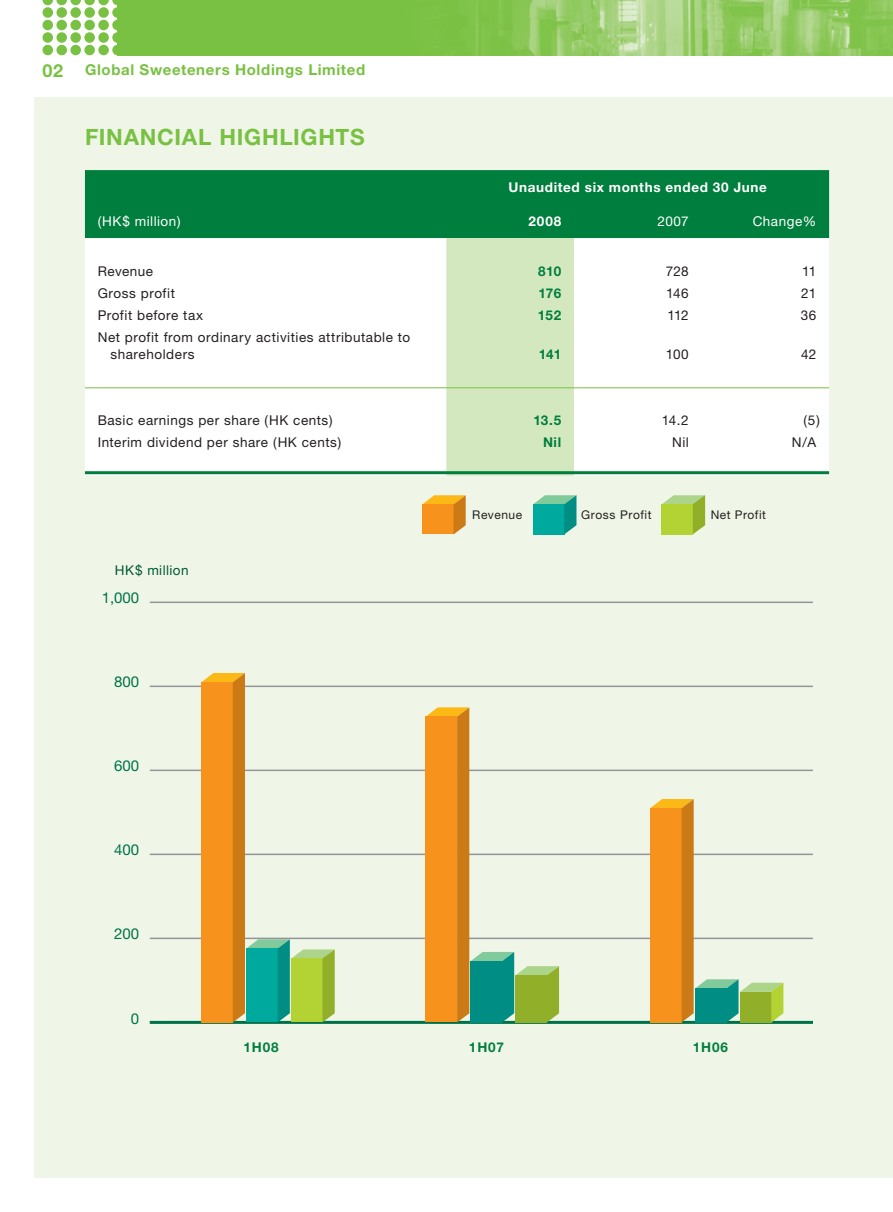
<style>
.page{position:relative;width:893px;height:1212px;background:#fff}
.page>*{position:absolute;margin:0;border:0;box-sizing:border-box;transform-origin:0 0}
.t1{font:700 22.5px "Helvetica Neue";letter-spacing:.03em;color:#79c142}
.t2{font:700 18px "Helvetica Neue";color:#79c142}
.t3{font:700 15px "Helvetica Neue";letter-spacing:.04em;color:#79c142}
.t4{font:15px "Helvetica Neue";color:#007249}
.t5{font:13.5px/17.2px "Helvetica Neue";letter-spacing:.04em;color:#231f20}
.t6{font:700 13.5px "Helvetica Neue";letter-spacing:.05em;color:#fff}
.t7{font:700 13.5px "Helvetica Neue";letter-spacing:.045em;color:#007e3d}
.t8{font:13.5px "Helvetica Neue";letter-spacing:.035em;color:#fff}
.t9{font:13.5px "Helvetica Neue";letter-spacing:.03em;color:#005836}
.t10{font:12px "Helvetica Neue";letter-spacing:.045em;color:#231f20}
</style>
<div class="page">
<div style="left:34px;top:98px;width:859px;height:1080px;background:#eff6e8"></div>
<div style="left:98px;top:7px;width:11px;height:11px;background:#79c142;border-radius:50%"></div>
<div style="left:84px;top:7px;width:11px;height:11px;background:#79c142;border-radius:50%"></div>
<div style="left:70px;top:7px;width:11px;height:11px;background:#79c142;border-radius:50%"></div>
<div style="left:56px;top:7px;width:11px;height:11px;background:#79c142;border-radius:50%"></div>
<div style="left:43px;top:7px;width:10px;height:11px;background:#79c142;border-radius:50%"></div>
<div style="left:112px;top:7px;width:11px;height:11px;background:#79c142;border-radius:50%"></div>
<div style="left:43px;top:20px;width:10px;height:10px;background:#79c142;border-radius:50%"></div>
<div style="left:56px;top:20px;width:11px;height:10px;background:#79c142;border-radius:50%"></div>
<div style="left:70px;top:20px;width:11px;height:10px;background:#79c142;border-radius:50%"></div>
<div style="left:84px;top:20px;width:11px;height:10px;background:#79c142;border-radius:50%"></div>
<div style="left:98px;top:20px;width:11px;height:10px;background:#79c142;border-radius:50%"></div>
<div style="left:112px;top:20px;width:11px;height:10px;background:#79c142;border-radius:50%"></div>
<div style="left:43px;top:32px;width:10px;height:11px;background:#79c142;border-radius:50%"></div>
<div style="left:56px;top:32px;width:11px;height:11px;background:#79c142;border-radius:50%"></div>
<div style="left:70px;top:32px;width:11px;height:11px;background:#79c142;border-radius:50%"></div>
<div style="left:84px;top:32px;width:11px;height:11px;background:#79c142;border-radius:50%"></div>
<div style="left:98px;top:32px;width:11px;height:11px;background:#79c142;border-radius:50%"></div>
<div style="left:112px;top:32px;width:11px;height:11px;background:#79c142;border-radius:50%"></div>
<div style="left:43px;top:45px;width:10px;height:10px;background:#79c142;border-radius:50%"></div>
<div style="left:56px;top:45px;width:11px;height:10px;background:#79c142;border-radius:50%"></div>
<div style="left:70px;top:45px;width:11px;height:10px;background:#79c142;border-radius:50%"></div>
<div style="left:84px;top:45px;width:11px;height:10px;background:#79c142;border-radius:50%"></div>
<div style="left:98px;top:45px;width:11px;height:10px;background:#79c142;border-radius:50%"></div>
<div style="left:112px;top:45px;width:11px;height:10px;background:#79c142;border-radius:50%"></div>
<svg style="left:43px;top:0;width:75px;height:5px"></svg>
<img style="left:118px;top:0;width:774px;height:55px">
<img style="left:892px;top:0;width:1px;height:55px">
<div style="left:85px;top:170px;width:744px;height:68px;background:#007e3d"></div>
<div style="left:85px;top:238px;width:744px;height:237px;background:#fff"></div>
<div style="left:446px;top:238px;width:128px;height:237px;background:#d4e8c0"></div>
<hr style="left:85px;top:387px;width:744px;height:1px;background:#79c142">
<hr style="left:85px;top:471px;width:744px;height:3px;background:#007e3d">
<hr style="left:150px;top:1021px;width:662px;height:3px;background:#007249">
<hr style="left:150px;top:937px;width:662px;height:2px;background:#939598">
<hr style="left:150px;top:853px;width:662px;height:2px;background:#939598">
<hr style="left:150px;top:769px;width:662px;height:2px;background:#939598">
<hr style="left:150px;top:685px;width:662px;height:2px;background:#939598">
<hr style="left:150px;top:601px;width:662px;height:2px;background:#939598">
<svg style="left:201px;top:673px;width:134px;height:349px"></svg>
<svg style="left:426px;top:707px;width:133px;height:315px"></svg>
<svg style="left:650px;top:799px;width:133px;height:223px"></svg>
<svg style="left:662px;top:495px;width:43px;height:39px"></svg>
<svg style="left:533px;top:495px;width:43px;height:39px"></svg>
<svg style="left:422px;top:495px;width:44px;height:39px"></svg>
<h2 class="t2" style="left:43px;top:64px;width:22px">02</h2>
<p class="t3" style="left:85px;top:64px;width:282px">Global Sweeteners Holdings Limited</p>
<h1 class="t1" style="left:85px;top:129px;width:281px">FINANCIAL HIGHLIGHTS</h1>
<p class="t6" style="left:509px;top:182px;width:260px">Unaudited six months ended 30 June</p>
<p class="t8" style="left:98px;top:216px;width:85px">(HK$ million)</p>
<p class="t6" style="left:529px;top:216px;width:34px">2008</p>
<p class="t8" style="left:657px;top:216px;width:33px">2007</p>
<p class="t8" style="left:753px;top:216px;width:65px">Change%</p>
<p class="t5" style="left:98px;top:264px;width:57px">Revenue</p>
<p class="t7" style="left:538px;top:266px;width:24px">810</p>
<p class="t5" style="left:666px;top:264px;width:24px">728</p>
<p class="t5" style="left:802px;top:264px;width:16px">11</p>
<p class="t5" style="left:98px;top:286px;width:79px">Gross profit</p>
<p class="t7" style="left:539px;top:288px;width:24px">176</p>
<p class="t5" style="left:666px;top:286px;width:24px">146</p>
<p class="t5" style="left:801px;top:286px;width:17px">21</p>
<p class="t5" style="left:98px;top:308px;width:107px">Profit before tax</p>
<p class="t7" style="left:538px;top:310px;width:25px">152</p>
<p class="t5" style="left:667px;top:308px;width:23px">112</p>
<p class="t5" style="left:801px;top:308px;width:17px">36</p>
<p class="t5" style="left:110px;top:330px;width:301px;text-indent:-13px">Net profit from ordinary activities attributable to shareholders</p>
<p class="t7" style="left:539px;top:350px;width:24px">141</p>
<p class="t5" style="left:666px;top:347px;width:25px">100</p>
<p class="t5" style="left:801px;top:347px;width:17px">42</p>
<p class="t5" style="left:98px;top:413px;width:237px">Basic earnings per share (HK cents)</p>
<p class="t7" style="left:533px;top:416px;width:29px">13.5</p>
<p class="t5" style="left:662px;top:413px;width:28px">14.2</p>
<p class="t5" style="left:803px;top:413px;width:18px">(5)</p>
<p class="t5" style="left:98px;top:435px;width:245px">Interim dividend per share (HK cents)</p>
<p class="t7" style="left:543px;top:438px;width:20px">Nil</p>
<p class="t5" style="left:672px;top:435px;width:18px">Nil</p>
<p class="t5" style="left:792px;top:435px;width:26px">N/A</p>
<p class="t9" style="left:115px;top:565px;width:75px">HK$ million</p>
<p class="t4" style="left:102px;top:593px;width:39px">1,000</p>
<p class="t10" style="left:472px;top:511px;width:51px">Revenue</p>
<p class="t10" style="left:581px;top:511px;width:72px">Gross Profit</p>
<p class="t10" style="left:711px;top:511px;width:57px">Net Profit</p>
<p class="t4" style="left:114px;top:676px;width:27px">800</p>
<p class="t4" style="left:114px;top:760px;width:27px">600</p>
<p class="t4" style="left:114px;top:844px;width:27px">400</p>
<p class="t4" style="left:114px;top:928px;width:27px">200</p>
<p class="t4" style="left:131px;top:1013px;width:10px">0</p>
<p class="t7" style="left:243px;top:1042px;width:37px">1H08</p>
<p class="t7" style="left:469px;top:1042px;width:37px">1H07</p>
<p class="t7" style="left:693px;top:1042px;width:37px">1H06</p>
</div>
